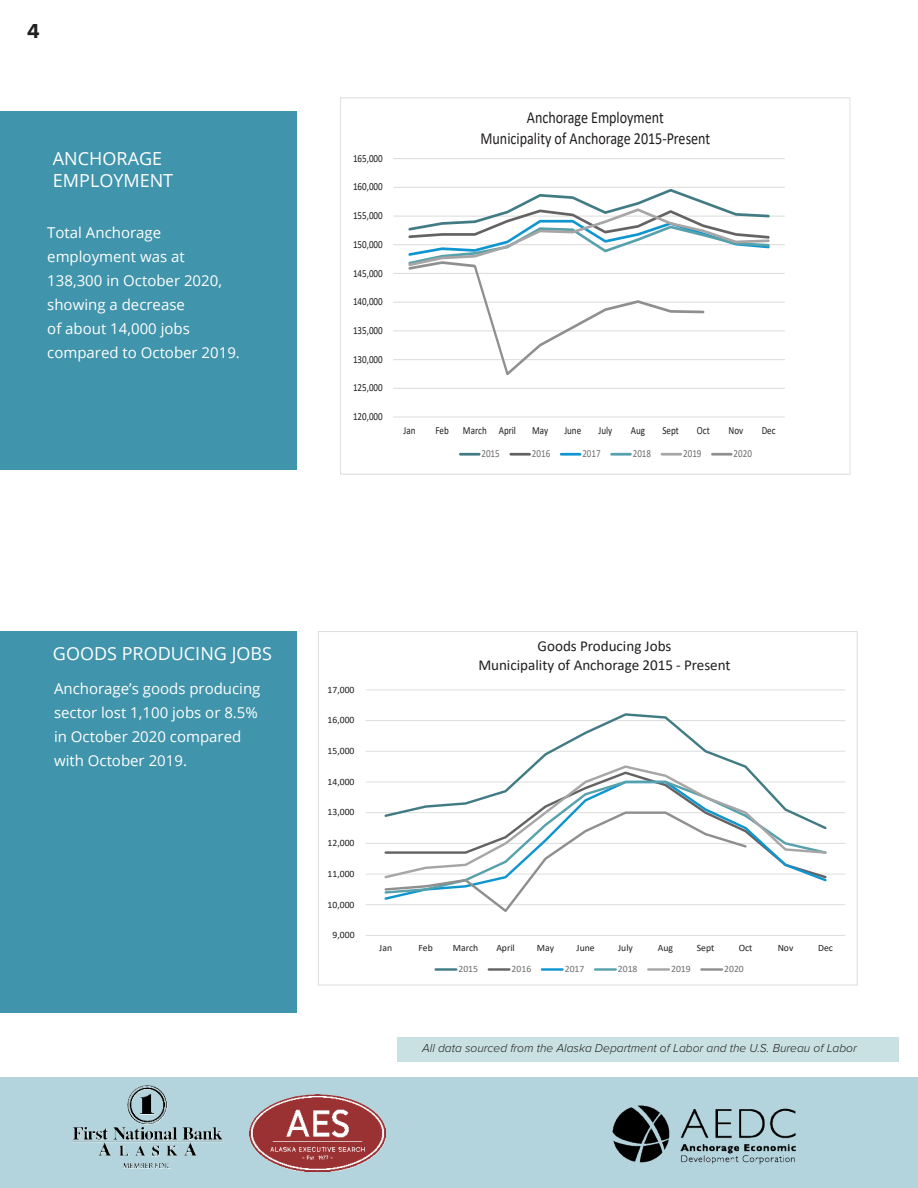
<style>
.page{position:relative;width:918px;height:1188px;background:#fff}
.page>*{position:absolute;margin:0;border:0;box-sizing:border-box;transform-origin:0 0}
.t1{font:700 21px "Proxima Nova";color:#221f1f}
.t2{font:18px/21.6px "Open Sans";color:#fff}
.t3{font:16.95px/20.7px "Calibri";color:#221f1f;text-align:center;scale:.84 1}
.t4{font:15.15px/18.5px "Calibri";color:#221f1f;text-align:center}
.t5{font:15px/24px "Open Sans";color:#fff}
.t6{font:italic 300 12px "Proxima Nova";color:#221f1f}
.t7{font:10.8px "Calibri";color:#221f1f;scale:.84 1}
.t8{font:10.8px "Calibri";color:#6f6d6d;scale:.84 1}
.t9{font:9.75px "Calibri";color:#221f1f}
.t10{font:9.75px "Calibri";color:#6f6d6d}
</style>
<div class="page">
<div style="left:0;top:1078px;width:918px;height:110px;background:#b3d4dd"></div>
<img style="left:37px;top:1077px;width:213px;height:92px">
<img style="left:612px;top:1105px;width:183px;height:60px">
<img style="left:249px;top:1095px;width:137px;height:76px">
<div style="left:0;top:111px;width:297px;height:358px;background:#4094ab"></div>
<div style="left:0;top:631px;width:297px;height:381px;background:#4094ab"></div>
<hr style="left:366px;top:904px;width:479px;height:1px;background:#dedede">
<hr style="left:366px;top:874px;width:479px;height:1px;background:#dedede">
<hr style="left:366px;top:843px;width:479px;height:1px;background:#dedede">
<hr style="left:366px;top:812px;width:479px;height:1px;background:#dedede">
<hr style="left:366px;top:782px;width:479px;height:1px;background:#dedede">
<hr style="left:366px;top:751px;width:479px;height:1px;background:#dedede">
<hr style="left:366px;top:720px;width:479px;height:1px;background:#dedede">
<hr style="left:366px;top:690px;width:479px;height:1px;background:#dedede">
<hr style="left:366px;top:935px;width:479px;height:1px;background:#dedede">
<svg style="left:533px;top:713px;width:209px;height:51px"></svg>
<svg style="left:383px;top:764px;width:445px;height:116px"></svg>
<svg style="left:383px;top:810px;width:365px;height:102px"></svg>
<hr style="left:436px;top:968px;width:20px;height:3px;background:#417b84">
<hr style="left:489px;top:968px;width:20px;height:3px;background:#646262">
<hr style="left:542px;top:968px;width:21px;height:3px;background:#0f95cf">
<hr style="left:595px;top:968px;width:21px;height:3px;background:#57a1ac">
<hr style="left:648px;top:968px;width:21px;height:3px;background:#a7a5a5">
<hr style="left:701px;top:968px;width:21px;height:3px;background:#908f8f">
<hr style="left:393px;top:388px;width:392px;height:1px;background:#dedede">
<hr style="left:393px;top:359px;width:392px;height:1px;background:#dedede">
<hr style="left:393px;top:330px;width:392px;height:1px;background:#dedede">
<hr style="left:393px;top:302px;width:392px;height:1px;background:#dedede">
<hr style="left:393px;top:273px;width:392px;height:1px;background:#dedede">
<hr style="left:393px;top:244px;width:392px;height:1px;background:#dedede">
<hr style="left:393px;top:216px;width:392px;height:1px;background:#dedede">
<hr style="left:393px;top:187px;width:392px;height:1px;background:#dedede">
<hr style="left:393px;top:158px;width:392px;height:1px;background:#dedede">
<hr style="left:393px;top:417px;width:392px;height:1px;background:#dedede">
<svg style="left:407px;top:188px;width:364px;height:188px"></svg>
<svg style="left:460px;top:453px;width:19px;height:2px"></svg>
<svg style="left:511px;top:453px;width:19px;height:2px"></svg>
<svg style="left:561px;top:453px;width:19px;height:2px"></svg>
<hr style="left:611px;top:453px;width:20px;height:2px;background:#57a1ac">
<svg style="left:662px;top:453px;width:19px;height:2px"></svg>
<svg style="left:712px;top:453px;width:19px;height:2px"></svg>
<div style="left:397px;top:1038px;width:501px;height:24px;background:#c9e1e3"></div>
<h1 class="t1" style="left:27px;top:22px;width:14px">4</h1>
<p class="t2" style="left:53px;top:150px;width:122px">ANCHORAGE<br>EMPLOYMENT</p>
<p class="t5" style="left:47px;top:222px;width:194px">Total Anchorage employment was at<br>138,300 in October 2020, showing a decrease<br>of about 14,000 jobs compared to October 2019.</p>
<p class="t7" style="left:353px;top:154px;width:37px">165,000</p>
<p class="t7" style="left:353px;top:183px;width:37px">160,000</p>
<p class="t7" style="left:353px;top:212px;width:37px">155,000</p>
<p class="t7" style="left:353px;top:240px;width:37px">150,000</p>
<p class="t7" style="left:353px;top:269px;width:37px">145,000</p>
<p class="t7" style="left:353px;top:298px;width:37px">140,000</p>
<p class="t7" style="left:353px;top:327px;width:37px">135,000</p>
<p class="t7" style="left:353px;top:355px;width:37px">130,000</p>
<p class="t7" style="left:353px;top:384px;width:37px">125,000</p>
<p class="t7" style="left:353px;top:413px;width:37px">120,000</p>
<p class="t3" style="left:481px;top:108px;width:275px">Anchorage Employment<br>Municipality of Anchorage 2015-Present</p>
<p class="t7" style="left:404px;top:427px;width:16px">Jan</p>
<p class="t7" style="left:435px;top:427px;width:17px">Feb</p>
<p class="t7" style="left:463px;top:427px;width:65px">March April</p>
<p class="t7" style="left:532px;top:427px;width:21px">May</p>
<p class="t7" style="left:564px;top:427px;width:22px">June</p>
<p class="t7" style="left:599px;top:427px;width:18px">July</p>
<p class="t7" style="left:631px;top:427px;width:18px">Aug</p>
<p class="t7" style="left:663px;top:427px;width:21px">Sept</p>
<p class="t7" style="left:697px;top:427px;width:17px">Oct</p>
<p class="t7" style="left:729px;top:427px;width:19px">Nov</p>
<p class="t7" style="left:762px;top:427px;width:18px">Dec</p>
<p class="t8" style="left:482px;top:450px;width:23px">2015</p>
<p class="t8" style="left:532px;top:450px;width:23px">2016</p>
<p class="t8" style="left:582px;top:450px;width:23px">2017</p>
<p class="t8" style="left:633px;top:450px;width:23px">2018</p>
<p class="t8" style="left:683px;top:450px;width:23px">2019</p>
<p class="t8" style="left:734px;top:450px;width:23px">2020</p>
<p class="t2" style="left:53px;top:644px;width:221px">GOODS PRODUCING JOBS</p>
<p class="t5" style="left:54px;top:678px;width:208px">Anchorage’s goods producing sector lost 1,100 jobs or 8.5% in October 2020 compared with October 2019.</p>
<p class="t9" style="left:328px;top:686px;width:28px">17,000</p>
<p class="t9" style="left:328px;top:717px;width:28px">16,000</p>
<p class="t9" style="left:328px;top:747px;width:28px">15,000</p>
<p class="t9" style="left:328px;top:778px;width:28px">14,000</p>
<p class="t9" style="left:328px;top:809px;width:28px">13,000</p>
<p class="t9" style="left:328px;top:839px;width:28px">12,000</p>
<p class="t9" style="left:328px;top:870px;width:28px">11,000</p>
<p class="t9" style="left:328px;top:901px;width:28px">10,000</p>
<p class="t9" style="left:332px;top:932px;width:24px">9,000</p>
<p class="t4" style="left:478px;top:638px;width:254px">Goods Producing Jobs<br>Municipality of Anchorage 2015 - Present</p>
<p class="t9" style="left:379px;top:944px;width:14px">Jan</p>
<p class="t9" style="left:418px;top:944px;width:16px">Feb</p>
<p class="t9" style="left:453px;top:944px;width:27px">March</p>
<p class="t9" style="left:496px;top:944px;width:20px">April</p>
<p class="t9" style="left:537px;top:944px;width:19px">May</p>
<p class="t9" style="left:577px;top:944px;width:20px">June</p>
<p class="t9" style="left:618px;top:944px;width:16px">July</p>
<p class="t9" style="left:658px;top:944px;width:17px">Aug</p>
<p class="t9" style="left:697px;top:944px;width:19px">Sept</p>
<p class="t9" style="left:739px;top:944px;width:15px">Oct</p>
<p class="t9" style="left:778px;top:944px;width:17px">Nov</p>
<p class="t9" style="left:818px;top:944px;width:16px">Dec</p>
<p class="t10" style="left:458px;top:966px;width:21px">2015</p>
<p class="t10" style="left:512px;top:966px;width:21px">2016</p>
<p class="t10" style="left:565px;top:966px;width:21px">2017</p>
<p class="t10" style="left:618px;top:966px;width:21px">2018</p>
<p class="t10" style="left:671px;top:966px;width:21px">2019</p>
<p class="t10" style="left:724px;top:966px;width:21px">2020</p>
<p class="t6" style="left:422px;top:1043px;width:436px">All data sourced from the Alaska Department of Labor and the U.S. Bureau of Labor</p>
</div>
